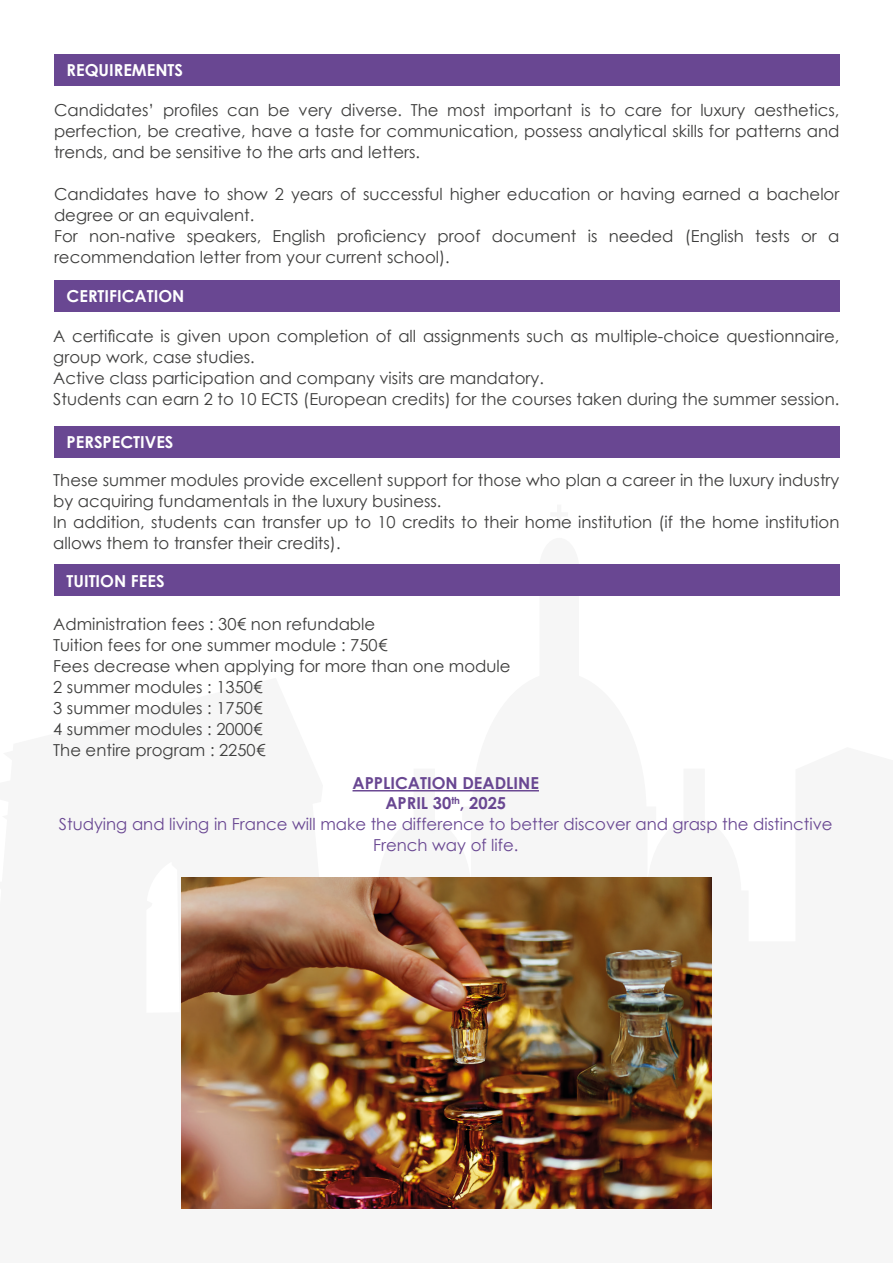
<style>
.page{position:relative;width:893px;height:1263px;background:#fff}
.page>*{position:absolute;margin:0;border:0;box-sizing:border-box;transform-origin:0 0}
.t1{font:16.5px/21px "Century Gothic";color:#3d3d3c}
.t2{font:16.5px/20.5px "Century Gothic";color:#694792;text-align:center}
.t3{font:700 16.5px "Century Gothic";color:#fff}
.s1{font-weight:700}
</style>
<div class="page">
<hr style="left:352px;top:790px;width:187px;height:1px;background:#694792">
<div style="left:54px;top:54px;width:785px;height:31px;background:#694792"></div>
<div style="left:54px;top:280px;width:785px;height:32px;background:#694792"></div>
<div style="left:54px;top:426px;width:785px;height:31px;background:#694792"></div>
<div style="left:54px;top:565px;width:785px;height:31px;background:#694792"></div>
<img style="left:181px;top:877px;width:530px;height:332px">
<p class="t3" style="left:67px;top:57px;width:118px">REQUIREMENTS</p>
<p class="t1" style="left:54px;top:99px;width:787px;text-align:justify">Candidates’ profiles can be very diverse. The most important is to care for luxury aesthetics, perfection, be creative, have a taste for communication, possess analytical skills for patterns and trends, and be sensitive to the arts and letters.</p>
<p class="t1" style="left:54px;top:183px;width:787px">Candidates have to show 2 years of successful higher education or having earned a bachelor degree or an equivalent.<br>For non-native speakers, English proficiency proof document is needed (English tests or a recommendation letter from your current school).</p>
<p class="t3" style="left:67px;top:284px;width:119px">CERTIFICATION</p>
<p class="t1" style="left:53px;top:326px;width:788px">A certificate is given upon completion of all assignments such as multiple-choice questionnaire, group work, case studies.<br>Active class participation and company visits are mandatory.<br>Students can earn 2 to 10 ECTS (European credits) for the courses taken during the summer session.</p>
<p class="t3" style="left:67px;top:430px;width:108px">PERSPECTIVES</p>
<p class="t1" style="left:53px;top:469px;width:788px">These summer modules provide excellent support for those who plan a career in the luxury industry by acquiring fundamentals in the luxury business.<br>In addition, students can transfer up to 10 credits to their home institution (if the home institution allows them to transfer their credits).</p>
<p class="t3" style="left:67px;top:568px;width:100px">TUITION FEES</p>
<p class="t1" style="left:53px;top:613px;width:459px">Administration fees : 30€ non refundable<br>Tuition fees for one summer module : 750€<br>Fees decrease when applying for more than one module<br>2 summer modules : 1350€<br>3 summer modules : 1750€<br>4 summer modules : 2000€<br>The entire program : 2250€</p>
<p class="t2" style="left:59px;top:773px;width:775px"><span class="s1">APPLICATION DEADLINE<br>APRIL 30</span><sup>th</sup><span class="s1">, 2025<br></span>Studying and living in France will make the difference to better discover and grasp the distinctive French way of life.</p>
</div>
